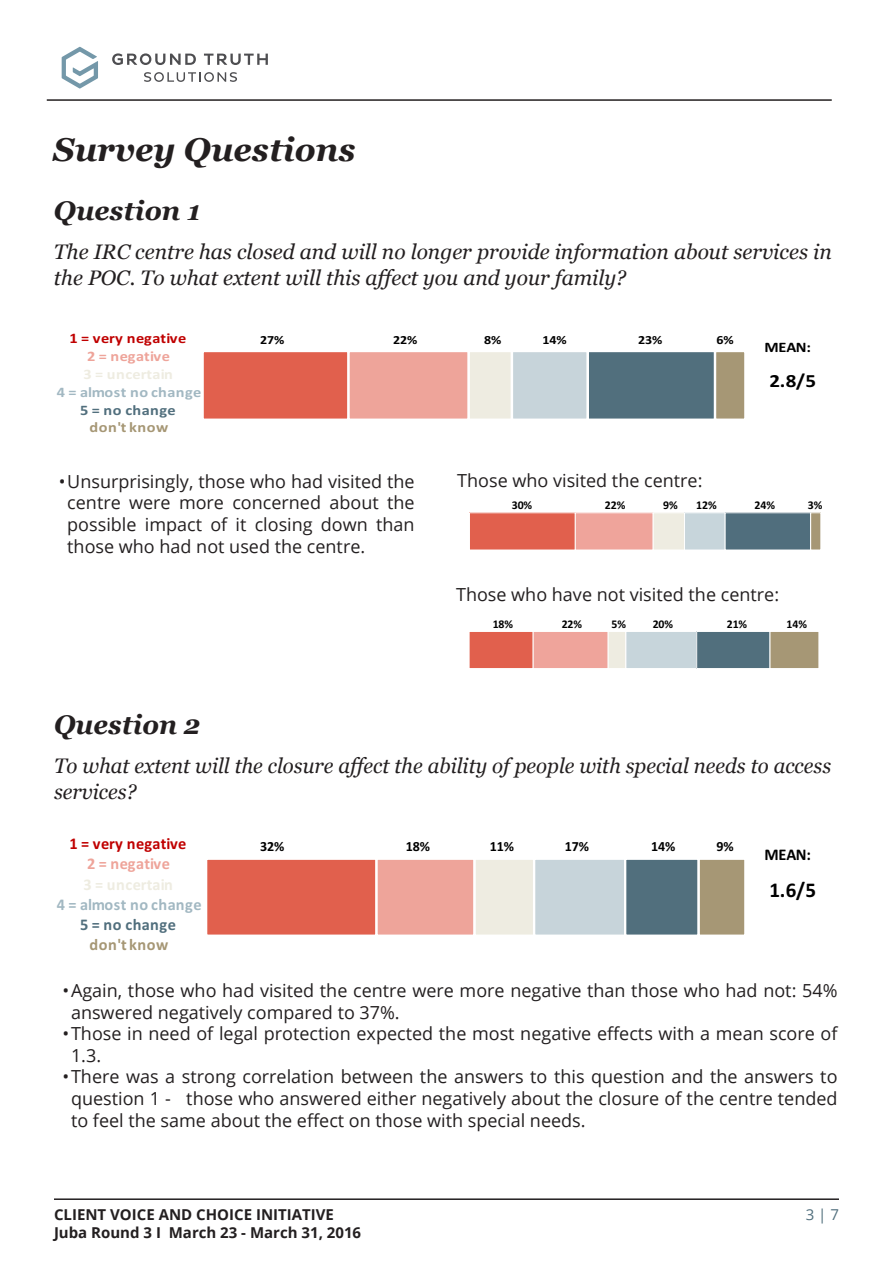
<style>
.page{position:relative;width:893px;height:1263px;background:#fff}
.page>*{position:absolute;margin:0;border:0;box-sizing:border-box;transform-origin:0 0}
.t1{font:italic 700 33px "Georgia";color:#231f20}
.Questions{font:italic 700 27px "Georgia";color:#231f20}
.t2{font:italic 21px/25.2px "Georgia";color:#231f20}
.t3{font:700 21px "Calibri";color:#000}
.t4{font:700 18.6px "Calibri";color:#000;scale:1.13 1}
.t5{font:18px/21.6px "Open Sans";color:#231f20;text-align:justify}
.t6{font:700 16.35px/20.1px "Calibri";letter-spacing:.02em;color:#a2b8c2;text-align:center}
.t7{font:700 16.35px "Calibri";color:#000}
.t8{font:700 15px/18px "Open Sans";color:#231f20}
.t9{font:15px "Open Sans";color:#516f7d}
.t10{font:700 14.55px/17.9px "Calibri";letter-spacing:.02em;color:#a2b8c2;text-align:center;scale:1.13 1}
.t11{font:700 14.55px "Calibri";color:#000;scale:1.13 1}
.t12{font:700 13.95px "Calibri";letter-spacing:-.005em;color:#000}
.t13{font:700 12.45px "Calibri";letter-spacing:-.005em;color:#000;scale:1.13 1}
.t14{font:700 11.85px "Calibri";letter-spacing:-.005em;color:#000}
.s1{color:#c00000}
.s2{color:#eea49a}
.s3{color:#eeece1}
.s4{color:#516f7d}
.s5{color:#a69775}
</style>
<div class="page">
<svg style="left:62px;top:47px;width:36px;height:42px"></svg>
<svg style="left:112px;top:53px;width:84px;height:12px"></svg>
<svg style="left:204px;top:54px;width:64px;height:11px"></svg>
<svg style="left:144px;top:72px;width:93px;height:10px"></svg>
<hr style="left:47px;top:99px;width:785px;height:2px;background:#231f20">
<hr style="left:54px;top:1198px;width:785px;height:2px;background:#231f20">
<div style="left:203px;top:351px;width:146px;height:69px;background:#e1604d"></div>
<div style="left:202px;top:350px;width:148px;height:71px;border:2px solid #fff"></div>
<div style="left:349px;top:351px;width:120px;height:69px;background:#eea49a"></div>
<div style="left:347px;top:350px;width:123px;height:71px;border:2px solid #fff"></div>
<div style="left:469px;top:351px;width:43px;height:69px;background:#eeece1"></div>
<div style="left:468px;top:350px;width:45px;height:71px;border:2px solid #fff"></div>
<div style="left:512px;top:351px;width:76px;height:69px;background:#c7d4da"></div>
<div style="left:511px;top:350px;width:78px;height:71px;border:2px solid #fff"></div>
<div style="left:588px;top:351px;width:127px;height:69px;background:#516f7d"></div>
<div style="left:587px;top:350px;width:129px;height:71px;border:2px solid #fff"></div>
<div style="left:715px;top:351px;width:30px;height:69px;background:#a69775"></div>
<div style="left:714px;top:350px;width:32px;height:71px;border:2px solid #fff"></div>
<div style="left:469px;top:513px;width:106px;height:37px;background:#e1604d"></div>
<div style="left:469px;top:512px;width:107px;height:38px;border:1px solid #fff"></div>
<div style="left:575px;top:513px;width:78px;height:37px;background:#efa49b"></div>
<div style="left:575px;top:512px;width:79px;height:38px;border:1px solid #fff"></div>
<div style="left:653px;top:513px;width:31px;height:37px;background:#eeece1"></div>
<div style="left:653px;top:512px;width:32px;height:38px;border:1px solid #fff"></div>
<div style="left:684px;top:513px;width:41px;height:37px;background:#c7d5db"></div>
<div style="left:684px;top:512px;width:42px;height:38px;border:1px solid #fff"></div>
<div style="left:725px;top:513px;width:86px;height:37px;background:#506e7d"></div>
<div style="left:725px;top:512px;width:86px;height:38px;border:1px solid #fff"></div>
<div style="left:811px;top:513px;width:9px;height:37px;background:#a69775"></div>
<div style="left:810px;top:512px;width:10px;height:38px;border:1px solid #fff"></div>
<div style="left:469px;top:631px;width:64px;height:37px;background:#e1604d"></div>
<div style="left:469px;top:631px;width:65px;height:38px;border:1px solid #fff"></div>
<div style="left:533px;top:631px;width:75px;height:37px;background:#efa49b"></div>
<div style="left:533px;top:631px;width:76px;height:38px;border:1px solid #fff"></div>
<div style="left:608px;top:631px;width:18px;height:37px;background:#eeece1"></div>
<div style="left:608px;top:631px;width:18px;height:38px;border:1px solid #fff"></div>
<div style="left:626px;top:631px;width:71px;height:37px;background:#c7d5db"></div>
<div style="left:625px;top:631px;width:72px;height:38px;border:1px solid #fff"></div>
<div style="left:697px;top:631px;width:73px;height:37px;background:#516f7d"></div>
<div style="left:696px;top:631px;width:74px;height:38px;border:1px solid #fff"></div>
<div style="left:770px;top:631px;width:48px;height:37px;background:#a69775"></div>
<div style="left:770px;top:631px;width:48px;height:38px;border:1px solid #fff"></div>
<div style="left:206px;top:859px;width:171px;height:77px;background:#e1604d"></div>
<div style="left:205px;top:857px;width:173px;height:80px;border:2px solid #fff"></div>
<div style="left:377px;top:859px;width:98px;height:77px;background:#eea49a"></div>
<div style="left:375px;top:857px;width:101px;height:80px;border:2px solid #fff"></div>
<div style="left:475px;top:859px;width:59px;height:77px;background:#eeece1"></div>
<div style="left:473px;top:857px;width:62px;height:80px;border:2px solid #fff"></div>
<div style="left:534px;top:859px;width:91px;height:77px;background:#c7d4da"></div>
<div style="left:533px;top:857px;width:93px;height:80px;border:2px solid #fff"></div>
<div style="left:625px;top:859px;width:74px;height:77px;background:#516f7d"></div>
<div style="left:624px;top:857px;width:76px;height:80px;border:2px solid #fff"></div>
<div style="left:699px;top:859px;width:46px;height:77px;background:#a69775"></div>
<div style="left:697px;top:857px;width:49px;height:80px;border:2px solid #fff"></div>
<p class="t1" style="left:53px;top:125px;width:304px">Survey Questions</p>
<p class="Questions" style="left:54px;top:190px;width:148px">Question 1</p>
<p class="t2" style="left:54px;top:239px;width:779px">The IRC centre has closed and will no longer provide information about services in the POC. To what extent will this affect you and your family?</p>
<p class="t10" style="left:57px;top:329px;width:130px"><span class="s1">1 = very negative<br></span><span class="s2">2 = negative<br></span><span class="s3">3 = uncertain<br></span>4 = almost no change<br><span class="s4">5 = no change<br></span><span class="s5">don't know</span></p>
<p class="t11" style="left:764px;top:337px;width:43px">MEAN:</p>
<p class="t13" style="left:260px;top:332px;width:23px">27%</p>
<p class="t13" style="left:393px;top:332px;width:23px">22%</p>
<p class="t13" style="left:484px;top:332px;width:17px">8%</p>
<p class="t13" style="left:542px;top:332px;width:23px">14%</p>
<p class="t13" style="left:638px;top:332px;width:23px">23%</p>
<p class="t13" style="left:716px;top:332px;width:17px">6%</p>
<p class="t4" style="left:769px;top:368px;width:43px">2.8/5</p>
<p class="t5" style="left:67px;top:470px;width:349px;text-indent:-9px">•Unsurprisingly, those who had visited the centre were more concerned about the possible impact of it closing down than those who had not used the centre.</p>
<p class="t5" style="left:457px;top:469px;width:247px">Those who visited the centre:</p>
<p class="t14" style="left:512px;top:497px;width:22px">30%</p>
<p class="t14" style="left:605px;top:497px;width:22px">22%</p>
<p class="t14" style="left:663px;top:497px;width:16px">9%</p>
<p class="t14" style="left:696px;top:497px;width:22px">12%</p>
<p class="t14" style="left:755px;top:497px;width:22px">24%</p>
<p class="t14" style="left:808px;top:497px;width:16px">3%</p>
<p class="t5" style="left:456px;top:583px;width:325px">Those who have not visited the centre:</p>
<p class="t14" style="left:493px;top:616px;width:22px">18%</p>
<p class="t14" style="left:562px;top:616px;width:22px">22%</p>
<p class="t14" style="left:611px;top:616px;width:16px">5%</p>
<p class="t14" style="left:653px;top:616px;width:22px">20%</p>
<p class="t14" style="left:727px;top:616px;width:22px">21%</p>
<p class="t14" style="left:787px;top:616px;width:22px">14%</p>
<p class="Questions" style="left:54px;top:704px;width:148px">Question 2</p>
<p class="t2" style="left:54px;top:753px;width:779px">To what extent will the closure affect the ability of people with special needs to access services?</p>
<p class="t6" style="left:57px;top:833px;width:146px"><span class="s1">1 = very negative<br></span><span class="s2">2 = negative<br></span><span class="s3">3 = uncertain<br></span>4 = almost no change<br><span class="s4">5 = no change<br></span><span class="s5">don't know</span></p>
<p class="t7" style="left:764px;top:842px;width:48px">MEAN:</p>
<p class="t12" style="left:260px;top:837px;width:26px">32%</p>
<p class="t12" style="left:406px;top:837px;width:26px">18%</p>
<p class="t12" style="left:490px;top:837px;width:26px">11%</p>
<p class="t12" style="left:565px;top:837px;width:26px">17%</p>
<p class="t12" style="left:651px;top:837px;width:26px">14%</p>
<p class="t12" style="left:716px;top:837px;width:19px">9%</p>
<p class="t3" style="left:769px;top:875px;width:48px">1.6/5</p>
<p class="t5" style="left:71px;top:979px;width:768px;text-indent:-9px">•Again, those who had visited the centre were more negative than those who had not: 54% answered negatively compared to 37%.</p>
<p class="t5" style="left:71px;top:1022px;width:768px;text-indent:-9px">•Those in need of legal protection expected the most negative effects with a mean score of<br>1.3.</p>
<p class="t5" style="left:71px;top:1066px;width:768px;text-indent:-9px">•There was a strong correlation between the answers to this question and the answers to question 1 - those who answered either negatively about the closure of the centre tended to feel the same about the effect on those with special needs.</p>
<p class="t8" style="left:54px;top:1205px;width:309px">CLIENT VOICE AND CHOICE INITIATIVE<br>Juba Round 3 I March 23 - March 31, 2016</p>
<p class="t9" style="left:806px;top:1205px;width:35px">3 | 7</p>
</div>
